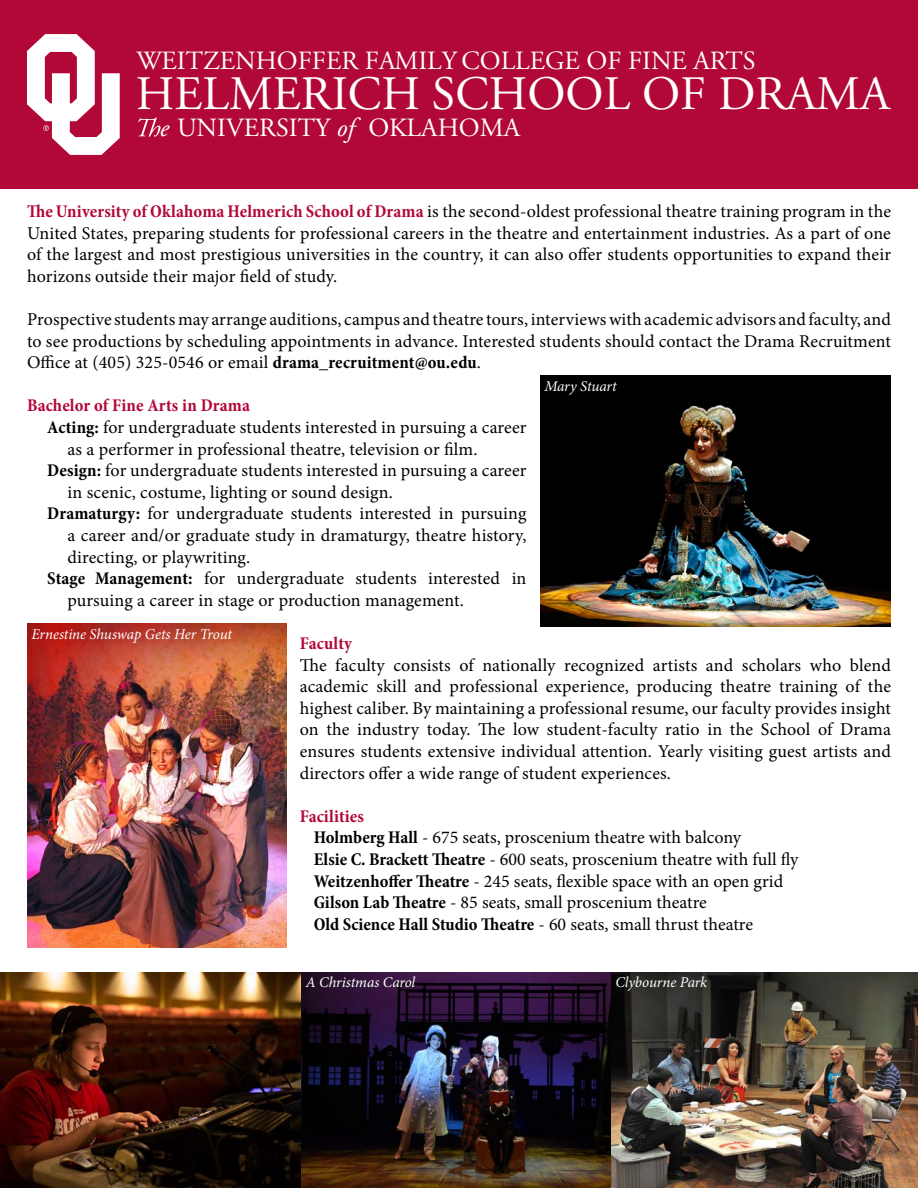
<style>
.page{position:relative;width:918px;height:1188px;background:#fff}
.page>*{position:absolute;margin:0;border:0;box-sizing:border-box;transform-origin:0 0}
.t1{font:48px "Adobe Garamond Pro";color:#fff}
.t2{font:26.25px "Adobe Garamond Pro";color:#fff}
.t3{font:18px/21.6px "Minion Pro";letter-spacing:.005em;color:#000;text-align:justify}
.t4{font:700 condensed 18px "Minion Pro";color:#000}
.t5{font:700 condensed 18px "Minion Pro";letter-spacing:.01em;color:#b20737}
.t6{font:700 condensed 18px "Minion Pro";letter-spacing:.01em;color:#b20837}
.t7{font:italic 15px "Minion Pro";letter-spacing:-.01em;color:#fff}
.s1{font-style:italic}
.s2{font-weight:700;font-stretch:condensed;color:#b20837}
.s3{font-weight:700;font-stretch:condensed}
.s4{font-weight:400;font-stretch:normal}
</style>
<div class="page">
<div style="left:0;top:0;width:918px;height:189px;background:#b20837"></div>
<svg style="left:27px;top:34px;width:93px;height:121px"></svg>
<svg style="left:138px;top:118px;width:23px;height:19px"></svg>
<img style="left:0;top:972px;width:918px;height:216px">
<img style="left:27px;top:624px;width:259px;height:324px">
<img style="left:540px;top:375px;width:351px;height:251px">
<h2 class="t2" style="left:136px;top:45px;width:621px">WEITZENHOFFER FAMILY COLLEGE OF FINE ARTS</h2>
<h1 class="t1" style="left:136px;top:65px;width:756px">HELMERICH SCHOOL OF DRAMA</h1>
<h2 class="t2" style="left:160px;top:112px;width:362px"><span class="s1">e</span> UNIVERSITY <span class="s1">of</span> OKLAHOMA</h2>
<p class="t3" style="left:27px;top:201px;width:866px"><span class="s2">The University of Oklahoma Helmerich School of Drama</span> is the second-oldest professional theatre training program in the United States, preparing students for professional careers in the theatre and entertainment industries. As a part of one of the largest and most prestigious universities in the country, it can also offer students opportunities to expand their horizons outside their major field of study.</p>
<p class="t3" style="left:27px;top:309px;width:866px">Prospective students may arrange auditions, campus and theatre tours, interviews with academic advisors and faculty, and to see productions by scheduling appointments in advance. Interested students should contact the Drama Recruitment Office at (405) 325-0546 or email <span class="s3">drama_recruitment@ou.edu</span>.</p>
<p class="t5" style="left:27px;top:393px;width:225px">Bachelor of Fine Arts in Drama</p>
<p class="t3" style="left:68px;top:417px;width:461px;text-indent:-20px"><span class="s3">Acting:</span> for undergraduate students interested in pursuing a career as a performer in professional theatre, television or film.</p>
<p class="t3" style="left:67px;top:460px;width:461px;text-indent:-20px"><span class="s3">Design:</span> for undergraduate students interested in pursuing a career in scenic, costume, lighting or sound design.</p>
<p class="t3" style="left:67px;top:503px;width:461px;text-indent:-20px"><span class="s3">Dramaturgy:</span> for undergraduate students interested in pursuing a career and/or graduate study in dramaturgy, theatre history, directing, or playwriting.</p>
<p class="t3" style="left:67px;top:568px;width:460px;text-indent:-20px"><span class="s3">Stage Management:</span> for undergraduate students interested in pursuing a career in stage or production management.</p>
<p class="t6" style="left:300px;top:631px;width:54px">Faculty</p>
<p class="t3" style="left:300px;top:654px;width:593px">The faculty consists of nationally recognized artists and scholars who blend academic skill and professional experience, producing theatre training of the highest caliber. By maintaining a professional resume, our faculty provides insight on the industry today. The low student-faculty ratio in the School of Drama ensures students extensive individual attention. Yearly visiting guest artists and directors offer a wide range of student experiences.</p>
<p class="t6" style="left:300px;top:804px;width:66px">Facilities</p>
<p class="t3" style="left:314px;top:827px;width:429px"><span class="s3">Holmberg Hall</span> - 675 seats, proscenium theatre with balcony</p>
<p class="t3" style="left:314px;top:849px;width:486px"><span class="s3">Elsie C. Brackett Theatre</span> - 600 seats, proscenium theatre with full fly</p>
<p class="t3" style="left:314px;top:870px;width:471px"><span class="s3">Weitzenhoffer Theatre</span> - 245 seats, flexible space with an open grid</p>
<p class="t3" style="left:314px;top:892px;width:395px"><span class="s3">Gilson Lab Theatre</span> - 85 seats, small proscenium theatre</p>
<p class="t4" style="left:314px;top:912px;width:441px">Old Science Hall Studio Theatre <span class="s4">- 60 seats, small thrust theatre</span></p>
<p class="t7" style="left:544px;top:376px;width:74px">Mary Stuart</p>
<p class="t7" style="left:32px;top:624px;width:202px">Ernestine Shuswap Gets Her Trout</p>
<p class="t7" style="left:306px;top:972px;width:111px">A Christmas Carol</p>
<p class="t7" style="left:615px;top:972px;width:93px">Clybourne Park</p>
</div>
